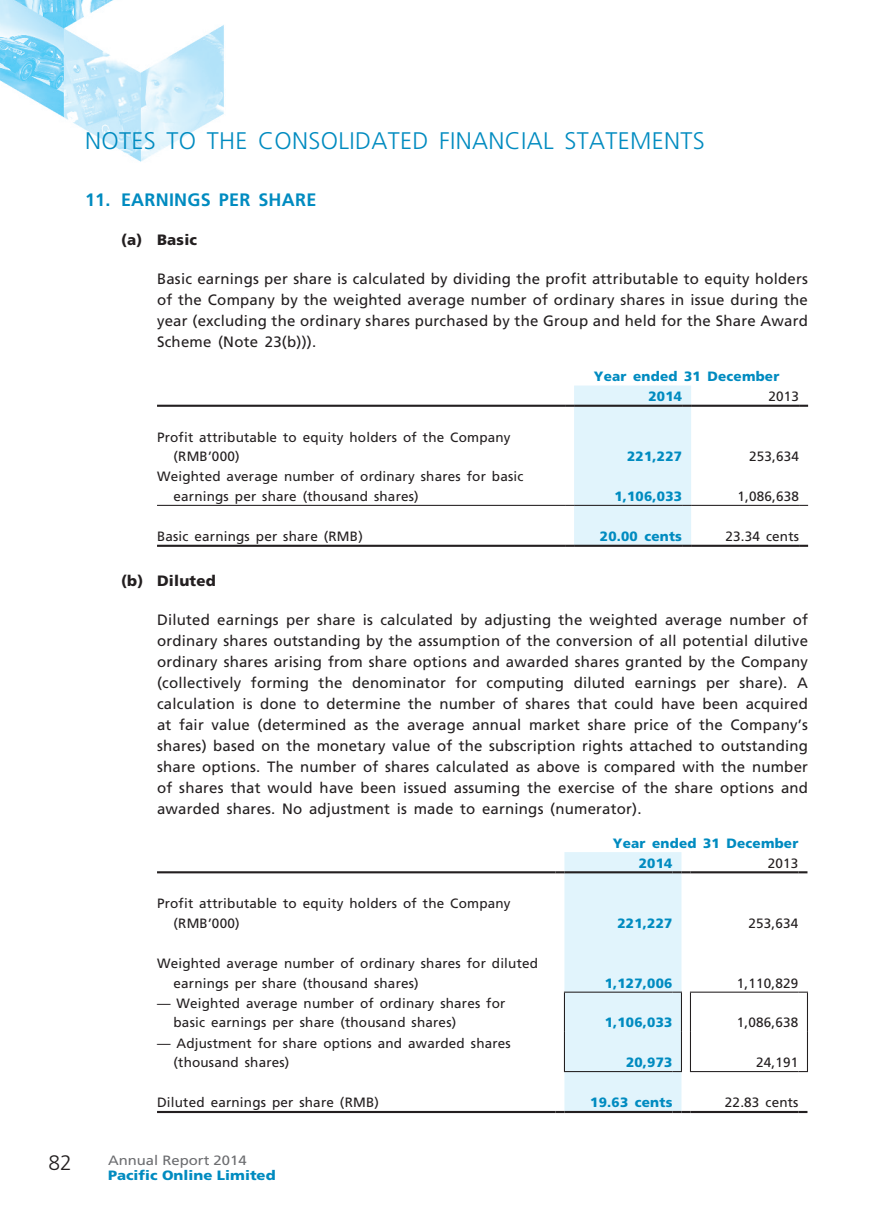
<style>
.page{position:relative;width:893px;height:1212px;background:#fff}
.page>*{position:absolute;margin:0;border:0;box-sizing:border-box;transform-origin:0 0}
.t1{font:300 24px "Frutiger LT Std";letter-spacing:.015em;color:#008bc0}
.t2{font:300 21px "Frutiger LT Std";color:#231f20}
._03_H1{font:700 18px "Frutiger LT Std";letter-spacing:.015em;color:#008bc0}
._13_____P4{font:15px/21px "Frutiger LT Std";letter-spacing:.015em;color:#231f20;text-align:justify}
._04___H2{font:900 15px "Frutiger LT Std";letter-spacing:.015em;color:#231f20}
._29_Table_Stub__Note{font:13.5px/19.5px "Frutiger LT Std";letter-spacing:.015em;color:#231f20}
._02_Note_Text{font:900 13.5px "Frutiger LT Std";letter-spacing:.015em;color:#008bc0}
._02_Note_Text-2{font:13.5px "Frutiger LT Std";letter-spacing:.015em;color:#231f20}
._02_Note_Text-3{font:900 13.5px "Frutiger LT Std";letter-spacing:.015em;color:#008bc0;scale:1.1 1}
.t3{font:13.5px "Frutiger LT Std";color:#6c6d70;scale:1.1 1}
</style>
<div class="page">
<img style="left:0;top:0;width:809px;height:874px">
<svg style="left:157px;top:365px;width:651px;height:180px"></svg>
<hr style="left:157px;top:405px;width:408px;height:2px;background:#231f20">
<hr style="left:691px;top:405px;width:108px;height:2px;background:#231f20">
<svg style="left:799px;top:405px;width:9px;height:2px"></svg>
<hr style="left:157px;top:545px;width:408px;height:2px;background:#231f20">
<hr style="left:691px;top:545px;width:108px;height:2px;background:#231f20">
<svg style="left:799px;top:545px;width:9px;height:2px"></svg>
<hr style="left:157px;top:505px;width:408px;height:1px;background:#231f20">
<svg style="left:565px;top:385px;width:126px;height:162px;background:#dcedf4"></svg>
<hr style="left:691px;top:505px;width:108px;height:1px;background:#231f20">
<svg style="left:157px;top:832px;width:650px;height:279px"></svg>
<hr style="left:157px;top:871px;width:398px;height:2px;background:#231f20">
<hr style="left:690px;top:871px;width:108px;height:2px;background:#231f20">
<svg style="left:798px;top:871px;width:9px;height:2px"></svg>
<hr style="left:157px;top:1111px;width:398px;height:2px;background:#231f20">
<hr style="left:690px;top:1111px;width:108px;height:2px;background:#231f20">
<svg style="left:798px;top:1111px;width:9px;height:2px"></svg>
<hr style="left:690px;top:1071px;width:108px;height:1px;background:#231f20">
<svg style="left:555px;top:852px;width:135px;height:261px;background:#dfeff6"></svg>
<hr style="left:690px;top:991px;width:108px;height:2px;background:#231f20">
<hr style="left:690px;top:993px;width:1px;height:39px;background:#231f20">
<svg style="left:798px;top:991px;width:10px;height:2px"></svg>
<hr style="left:807px;top:993px;width:1px;height:39px;background:#231f20">
<hr style="left:690px;top:1032px;width:1px;height:39px;background:#231f20">
<hr style="left:807px;top:1032px;width:1px;height:39px;background:#231f20">
<h1 class="t1" style="left:85px;top:127px;width:621px">NOTES TO THE CONSOLIDATED FINANCIAL STATEMENTS</h1>
<p class="_03_H1" style="left:85px;top:189px;width:233px">11. EARNINGS PER SHARE</p>
<p class="_04___H2" style="left:121px;top:231px;width:78px">(a) Basic</p>
<p class="_13_____P4" style="left:157px;top:269px;width:652px">Basic earnings per share is calculated by dividing the profit attributable to equity holders of the Company by the weighted average number of ordinary shares in issue during the year (excluding the ordinary shares purchased by the Group and held for the Share Award Scheme (Note 23(b))).</p>
<p class="_02_Note_Text" style="left:594px;top:368px;width:187px">Year ended 31 December</p>
<p class="_02_Note_Text" style="left:648px;top:388px;width:35px">2014</p>
<p class="_02_Note_Text-2" style="left:768px;top:389px;width:32px">2013</p>
<p class="_29_Table_Stub__Note" style="left:174px;top:427px;width:339px;text-indent:-16px">Profit attributable to equity holders of the Company (RMB’000)</p>
<p class="_02_Note_Text" style="left:627px;top:448px;width:56px">221,227</p>
<p class="_02_Note_Text-2" style="left:749px;top:448px;width:51px">253,634</p>
<p class="_29_Table_Stub__Note" style="left:174px;top:467px;width:351px;text-indent:-16px">Weighted average number of ordinary shares for basic earnings per share (thousand shares)</p>
<p class="_02_Note_Text" style="left:614px;top:488px;width:69px">1,106,033</p>
<p class="_02_Note_Text-2" style="left:737px;top:488px;width:63px">1,086,638</p>
<p class="_29_Table_Stub__Note" style="left:157px;top:527px;width:207px">Basic earnings per share (RMB)</p>
<p class="_02_Note_Text" style="left:600px;top:528px;width:84px">20.00 cents</p>
<p class="_02_Note_Text-2" style="left:726px;top:529px;width:75px">23.34 cents</p>
<p class="_04___H2" style="left:121px;top:571px;width:96px">(b) Diluted</p>
<p class="_13_____P4" style="left:157px;top:609px;width:653px">Diluted earnings per share is calculated by adjusting the weighted average number of ordinary shares outstanding by the assumption of the conversion of all potential dilutive ordinary shares arising from share options and awarded shares granted by the Company (collectively forming the denominator for computing diluted earnings per share). A calculation is done to determine the number of shares that could have been acquired at fair value (determined as the average annual market share price of the Company’s shares) based on the monetary value of the subscription rights attached to outstanding share options. The number of shares calculated as above is compared with the number of shares that would have been issued assuming the exercise of the share options and awarded shares. No adjustment is made to earnings (numerator).</p>
<p class="_02_Note_Text" style="left:613px;top:835px;width:187px">Year ended 31 December</p>
<p class="_02_Note_Text" style="left:639px;top:855px;width:35px">2014</p>
<p class="_02_Note_Text-2" style="left:768px;top:855px;width:32px">2013</p>
<p class="_29_Table_Stub__Note" style="left:174px;top:894px;width:339px;text-indent:-16px">Profit attributable to equity holders of the Company (RMB’000)</p>
<p class="_02_Note_Text" style="left:617px;top:915px;width:56px">221,227</p>
<p class="_02_Note_Text-2" style="left:748px;top:915px;width:51px">253,634</p>
<p class="_29_Table_Stub__Note" style="left:174px;top:954px;width:366px;text-indent:-16px">Weighted average number of ordinary shares for diluted earnings per share (thousand shares)</p>
<p class="_29_Table_Stub__Note" style="left:174px;top:993px;width:333px;text-indent:-16px">— Weighted average number of ordinary shares for basic earnings per share (thousand shares)</p>
<p class="_29_Table_Stub__Note" style="left:174px;top:1033px;width:339px;text-indent:-16px">— Adjustment for share options and awarded shares (thousand shares)</p>
<p class="_02_Note_Text" style="left:605px;top:975px;width:69px">1,127,006</p>
<p class="_02_Note_Text-2" style="left:737px;top:975px;width:63px">1,110,829</p>
<p class="_02_Note_Text" style="left:605px;top:1014px;width:69px">1,106,033</p>
<p class="_02_Note_Text-2" style="left:737px;top:1015px;width:63px">1,086,638</p>
<p class="_02_Note_Text" style="left:626px;top:1054px;width:48px">20,973</p>
<p class="_02_Note_Text-2" style="left:756px;top:1054px;width:44px">24,191</p>
<p class="_29_Table_Stub__Note" style="left:157px;top:1093px;width:223px">Diluted earnings per share (RMB)</p>
<p class="_02_Note_Text" style="left:590px;top:1094px;width:84px">19.63 cents</p>
<p class="_02_Note_Text-2" style="left:725px;top:1095px;width:75px">22.83 cents</p>
<h2 class="t2" style="left:49px;top:1150px;width:25px">82</h2>
<p class="t3" style="left:108px;top:1152px;width:128px">Annual Report 2014</p>
<p class="_02_Note_Text-3" style="left:108px;top:1167px;width:154px">Pacific Online Limited</p>
</div>
